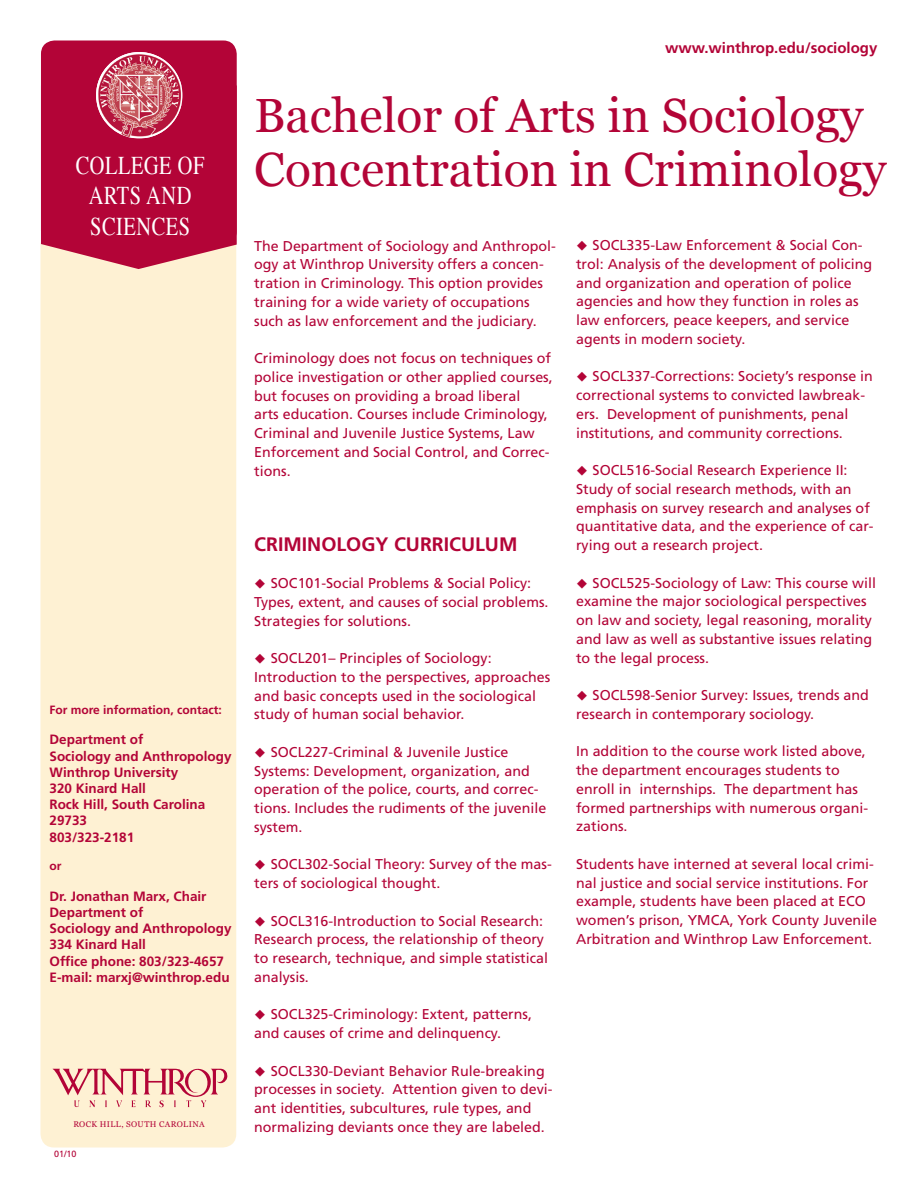
<style>
.page{position:relative;width:918px;height:1188px;background:#fff}
.page>*{position:absolute;margin:0;border:0;box-sizing:border-box;transform-origin:0 0}
.t1{font:48px/54px "Georgia";color:#b30437}
.t2{font:25.5px/30.6px "Times";letter-spacing:.025em;color:#fff;text-align:center;scale:.8 1}
.t3{font:700 19.5px "Frutiger LT Std";color:#b30437}
.t4{font:700 15px "Frutiger LT Std";color:#b30437}
.t5{font:14.25px/18.8px "Frutiger LT Std";color:#b30437}
.t6{font:700 13.5px/16.2px "Frutiger LT Std";color:#b30437}
.t7{font:700 12px "Frutiger LT Std";color:#b30437}
.t8{font:9px "Frutiger LT Std";color:#b30437}
.t9{font:8.25px "Georgia";letter-spacing:.05em;color:#b30437}
</style>
<div class="page">
<div style="left:41px;top:40px;width:196px;height:46px;background:#b30437"></div>
<div style="left:40px;top:232px;width:196px;height:916px;background:#fef1d3;border-radius:14px"></div>
<svg style="left:41px;top:86px;width:196px;height:183px;background:#b81643"></svg>
<img style="left:96px;top:52px;width:85px;height:86px">
<svg style="left:53px;top:1069px;width:174px;height:38px"></svg>
<h2 class="t2" style="left:76px;top:148px;width:162px">COLLEGE OF<br>ARTS AND<br>SCIENCES</h2>
<p class="t7" style="left:50px;top:702px;width:174px">For more information, contact:</p>
<p class="t6" style="left:50px;top:732px;width:184px">Department of<br>Sociology and Anthropology<br>Winthrop University<br>320 Kinard Hall<br>Rock Hill, South Carolina<br>29733<br>803/323-2181</p>
<p class="t7" style="left:50px;top:859px;width:13px">or</p>
<p class="t6" style="left:50px;top:888px;width:184px">Dr. Jonathan Marx, Chair<br>Department of<br>Sociology and Anthropology<br>334 Kinard Hall<br>Office phone: 803/323-4657<br>E-mail: marxj@winthrop.edu</p>
<p class="t9" style="left:73px;top:1120px;width:133px">ROCK HILL, SOUTH CAROLINA</p>
<p class="t8" style="left:54px;top:1149px;width:24px">01/10</p>
<p class="t4" style="left:665px;top:39px;width:214px">www.winthrop.edu/sociology</p>
<h1 class="t1" style="left:254px;top:89px;width:634px">Bachelor of Arts in Sociology<br>Concentration in Criminology</h1>
<p class="t5" style="left:254px;top:236px;width:303px">The Department of Sociology and Anthropol&shy;ogy at Winthrop University offers a concen&shy;tration in Criminology. This option provides training for a wide variety of occupations such as law enforcement and the judiciary.</p>
<p class="t5" style="left:254px;top:349px;width:300px">Criminology does not focus on techniques of police investigation or other applied courses, but focuses on providing a broad liberal<br>arts education. Courses include Criminology, Criminal and Juvenile Justice Systems, Law Enforcement and Social Control, and Correc&shy;tions.</p>
<h3 class="t3" style="left:254px;top:532px;width:265px">CRIMINOLOGY CURRICULUM</h3>
<p class="t5" style="left:254px;top:574px;width:296px">◆ SOC101-Social Problems &amp; Social Policy:<br>Types, extent, and causes of social problems.<br>Strategies for solutions.</p>
<p class="t5" style="left:254px;top:649px;width:298px">◆ SOCL201– Principles of Sociology:<br>Introduction to the perspectives, approaches and basic concepts used in the sociological study of human social behavior.</p>
<p class="t5" style="left:254px;top:743px;width:294px">◆ SOCL227-Criminal &amp; Juvenile Justice Systems: Development, organization, and operation of the police, courts, and correc&shy;tions. Includes the rudiments of the juvenile system.</p>
<p class="t5" style="left:254px;top:855px;width:299px">◆ SOCL302-Social Theory: Survey of the mas&shy;ters of sociological thought.</p>
<p class="t5" style="left:254px;top:911px;width:295px">◆ SOCL316-Introduction to Social Research:<br>Research process, the relationship of theory to research, technique, and simple statistical analysis.</p>
<p class="t5" style="left:254px;top:1005px;width:279px">◆ SOCL325-Criminology: Extent, patterns, and causes of crime and delinquency.</p>
<p class="t5" style="left:254px;top:1061px;width:300px">◆ SOCL330-Deviant Behavior Rule-breaking processes in society. Attention given to devi&shy;ant identities, subcultures, rule types, and normalizing deviants once they are labeled.</p>
<p class="t5" style="left:576px;top:236px;width:298px">◆ SOCL335-Law Enforcement &amp; Social Con&shy;trol: Analysis of the development of policing and organization and operation of police agencies and how they function in roles as law enforcers, peace keepers, and service agents in modern society.</p>
<p class="t5" style="left:576px;top:367px;width:298px">◆ SOCL337-Corrections: Society’s response in correctional systems to convicted lawbreak&shy;ers. Development of punishments, penal institutions, and community corrections.</p>
<p class="t5" style="left:576px;top:461px;width:299px">◆ SOCL516-Social Research Experience II:<br>Study of social research methods, with an emphasis on survey research and analyses of quantitative data, and the experience of car&shy;rying out a research project.</p>
<p class="t5" style="left:576px;top:573px;width:301px">◆ SOCL525-Sociology of Law: This course will examine the major sociological perspectives on law and society, legal reasoning, morality and law as well as substantive issues relating to the legal process.</p>
<p class="t5" style="left:576px;top:686px;width:294px">◆ SOCL598-Senior Survey: Issues, trends and research in contemporary sociology.</p>
<p class="t5" style="left:576px;top:742px;width:294px">In addition to the course work listed above, the department encourages students to enroll in internships. The department has formed partnerships with numerous organi&shy;zations.</p>
<p class="t5" style="left:576px;top:855px;width:303px">Students have interned at several local crimi&shy;nal justice and social service institutions. For example, students have been placed at ECO women’s prison, YMCA, York County Juvenile Arbitration and Winthrop Law Enforcement.</p>
</div>
